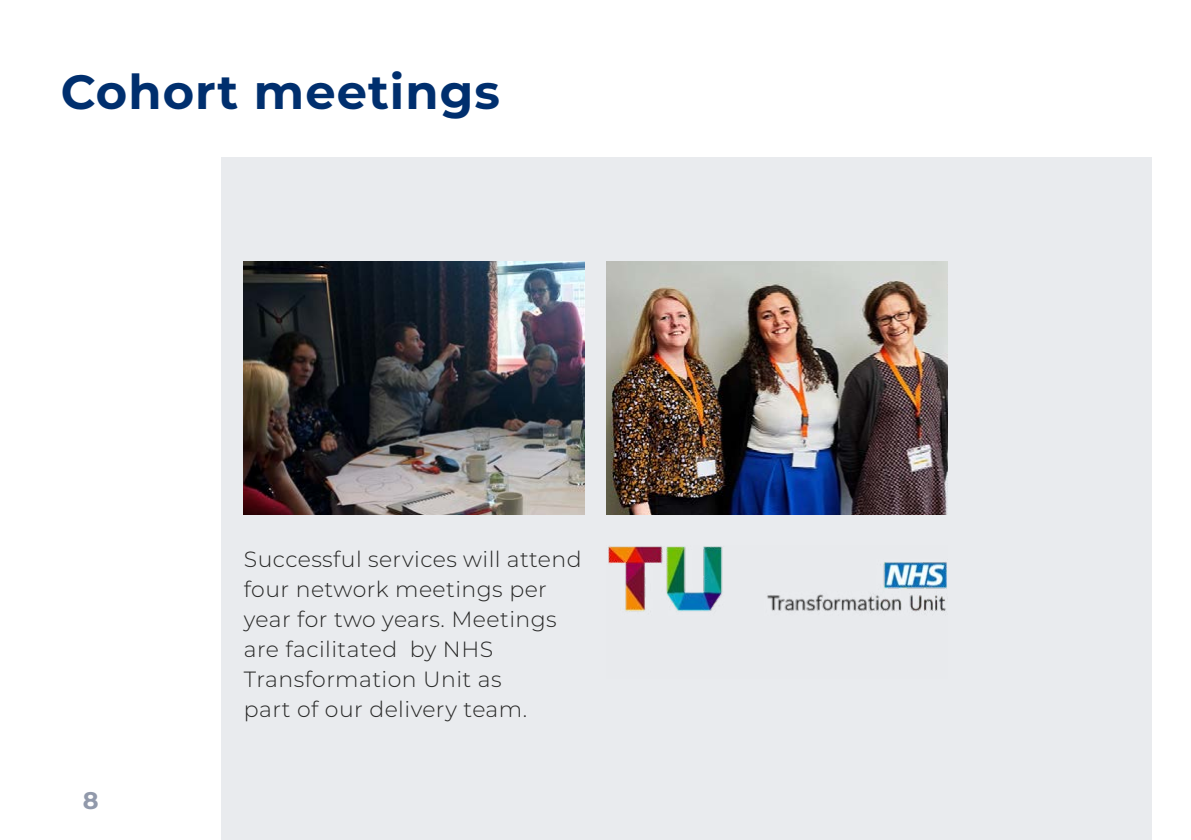
<style>
.page{position:relative;width:1191px;height:840px;background:#fff}
.page>*{position:absolute;margin:0;border:0;box-sizing:border-box;transform-origin:0 0}
.t1{font:700 48px "Montserrat";letter-spacing:.02em;color:#002f6e}
.t2{font:700 24px "Montserrat";color:#9199ab}
.t3{font:300 22px/30px "Montserrat";letter-spacing:.02em;color:#282827}
</style>
<div class="page">
<div style="left:221px;top:157px;width:930px;height:682px;background:#e9ebee"></div>
<img style="left:244px;top:261px;width:340px;height:252px">
<img style="left:607px;top:261px;width:340px;height:252px">
<img style="left:608px;top:546px;width:339px;height:66px">
<h1 class="t1" style="left:61px;top:57px;width:441px">Cohort meetings</h1>
<p class="t2" style="left:83px;top:783px;width:17px">8</p>
<p class="t3" style="left:244px;top:543px;width:339px">Successful services will attend four network meetings per year for two years. Meetings are facilitated by NHS<br>Transformation Unit as<br>part of our delivery team.</p>
</div>
